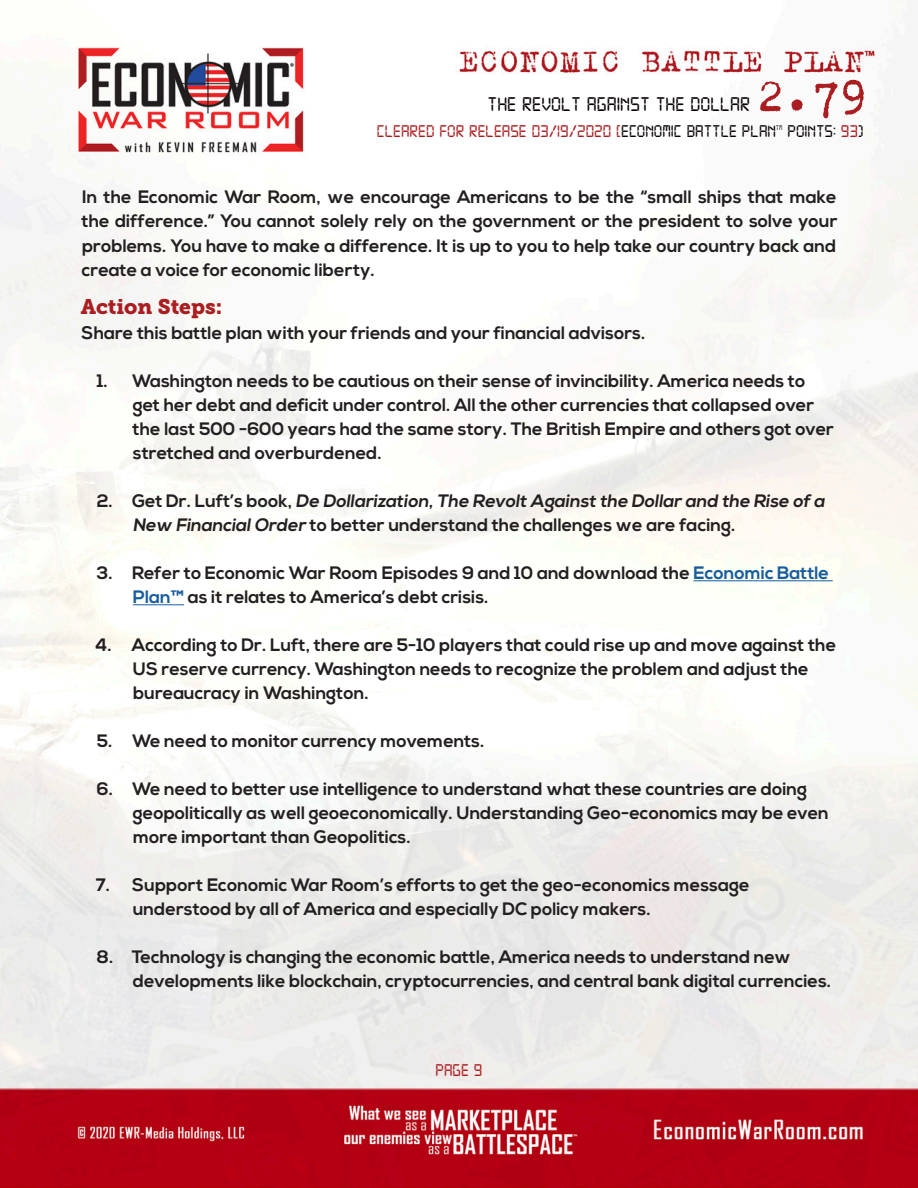
<style>
.page{position:relative;width:918px;height:1188px;background:#fff}
.page>*{position:absolute;margin:0;border:0;box-sizing:border-box;transform-origin:0 0}
.t1{font:51px "Trixie";color:#aa1e21}
.t2{font:21px "Digital 7";color:#080302}
.t3{font:21px "Museo Slab 900";color:#aa1e21}
.Main_Body_-_No_Inden{font:700 18px/24px "Nexa";color:#231f20}
.t4{font:18px "Digital 7";color:#aa1e21}
.t5{font:18px "Digital 7";color:#080302}
.t6{font:7.05px "Digital 7";color:#080302}
.s1{color:#080302}
.s2{color:#aa1e21}
.s3{color:#175d9e}
</style>
<div class="page">
<img style="left:0;top:35px;width:918px;height:1153px">
<hr style="left:693px;top:580px;width:140px;height:1px;background:#175d9e">
<hr style="left:133px;top:604px;width:51px;height:1px;background:#175d9e">
<h1 class="t1" style="left:756px;top:62px;width:114px">2.79</h1>
<p class="t4" style="left:377px;top:123px;width:401px">CLEARED FOR RELEASE 03/19/2020 [<span class="s1">ECONOMIC BATTLE PLAN</span></p>
<p class="t6" style="left:776px;top:124px;width:8px">TM</p>
<p class="t5" style="left:788px;top:123px;width:78px">POINTS: <span class="s2">93</span>)</p>
<p class="t2" style="left:487px;top:95px;width:264px">THE REVOLT AGAINST THE DOLLAR</p>
<p class="Main_Body_-_No_Inden" style="left:82px;top:185px;width:757px;line-height:24.6px;text-align:justify">In the Economic War Room, we encourage Americans to be the “small ships that make the difference.” You cannot solely rely on the government or the president to solve your problems. You have to make a difference. It is up to you to help take our country back and create a voice for economic liberty.</p>
<p class="t3" style="left:81px;top:295px;width:143px">Action Steps:</p>
<p class="Main_Body_-_No_Inden" style="left:82px;top:321px;width:565px">Share this battle plan with your friends and your financial advisors.</p>
<p class="Main_Body_-_No_Inden" style="left:133px;top:369px;width:703px;text-indent:-36px">1. Washington needs to be cautious on their sense of invincibility. America needs to get her debt and deficit under control. All the other currencies that collapsed over the last 500 -600 years had the same story. The British Empire and others got over stretched and overburdened.</p>
<p class="Main_Body_-_No_Inden" style="left:133px;top:489px;width:697px;text-indent:-36px">2 . G et D r . L u ft ’ s b o o k , De Dollarization,The Revolt Against the Dollar and the Rise of a<br>New FinancialOrder to better understand the challenges we are facing.</p>
<p class="Main_Body_-_No_Inden" style="left:133px;top:561px;width:698px;text-indent:-36px">3. Refer to Economic War Room Episodes 9 and 10 and download the <span class="s3">Economic Battle<br>Plan™</span> as it relates to America’s debt crisis.</p>
<p class="Main_Body_-_No_Inden" style="left:133px;top:633px;width:705px;text-indent:-37px">4. According to Dr. Luft, there are 5-10 players that could rise up and move against the<br>US reserve currency. Washington needs to recognize the problem and adjust the bureaucracy in Washington.</p>
<p class="Main_Body_-_No_Inden" style="left:97px;top:729px;width:389px">5. We need to monitor currency movements.</p>
<p class="Main_Body_-_No_Inden" style="left:133px;top:777px;width:697px;text-indent:-36px">6. We need to better use intelligence to understand what these countries are doing geopolitically as well geoeconomically. Understanding Geo-economics may be even more important than Geopolitics.</p>
<p class="Main_Body_-_No_Inden" style="left:133px;top:873px;width:618px;text-indent:-37px">7. Support Economic War Room’s efforts to get the geo-economics message understood by all of America and especially DC policy makers.</p>
<p class="Main_Body_-_No_Inden" style="left:133px;top:945px;width:700px;text-indent:-36px">8. Technology is changing the economic battle, America needs to understand new developments like blockchain, cryptocurrencies, and central bank digital currencies.</p>
<p class="t4" style="left:436px;top:1062px;width:48px">PAGE 9</p>
</div>
